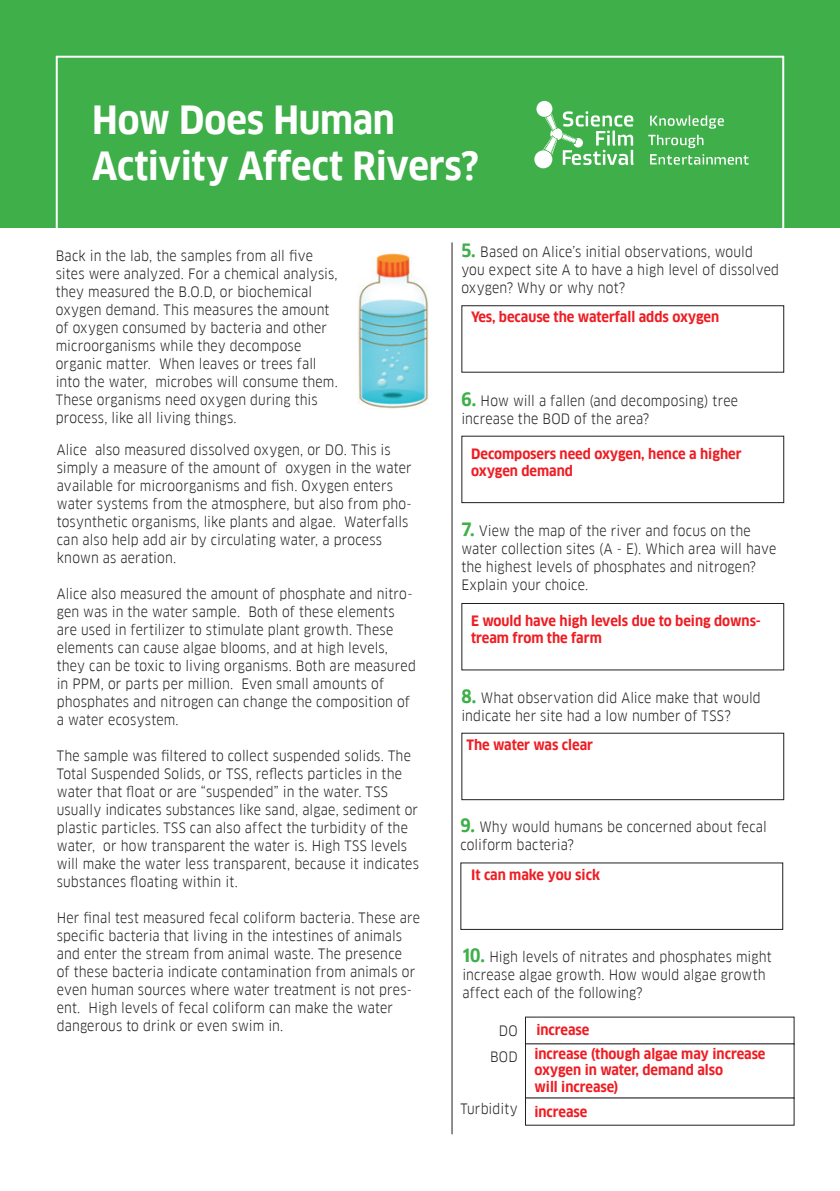
<style>
.page{position:relative;width:840px;height:1191px;background:#fff}
.page>*{position:absolute;margin:0;border:0;box-sizing:border-box;transform-origin:0 0}
.t1{font:700 38px/46px "Goethe FF Clan";letter-spacing:-.005em;color:#fff}
.t2{font:14px/18px "Goethe FF Clan";letter-spacing:.01em;color:#231f20}
.t3{font:700 14px/16.8px "Goethe FF Clan";color:#ee1d23}
.s1{font-weight:700;font-size:18px;color:#3eaf49}
</style>
<div class="page">
<div style="left:0;top:0;width:839px;height:228px;background:#3eaf49"></div>
<div style="left:56px;top:56px;width:727px;height:180px;border:2px solid #fff"></div>
<svg style="left:534px;top:101px;width:214px;height:67px"></svg>
<hr style="left:451px;top:242px;width:1px;height:892px;background:#231f20">
<img style="left:357px;top:253px;width:71px;height:156px">
<div style="left:461px;top:305px;width:322px;height:68px;border:1px solid #231f20"></div>
<div style="left:461px;top:436px;width:322px;height:67px;border:1px solid #231f20"></div>
<div style="left:461px;top:603px;width:322px;height:67px;border:1px solid #231f20"></div>
<div style="left:461px;top:732px;width:322px;height:68px;border:1px solid #231f20"></div>
<div style="left:460px;top:862px;width:322px;height:68px;border:1px solid #231f20"></div>
<h1 class="t1" style="left:92px;top:98px;width:388px">How Does Human<br>Activity Affect Rivers?</h1>
<p class="t2" style="left:56px;top:247px;width:283px">Back in the lab, the samples from all five sites were analyzed. For a chemical analysis, they measured the B.O.D, or biochemical oxygen demand. This measures the amount of oxygen consumed by bacteria and other microorganisms while they decompose organic matter. When leaves or trees fall into the water, microbes will consume them.<br>These organisms need oxygen during this process, like all living things.</p>
<p class="t2" style="left:57px;top:440px;width:356px">Alice also measured dissolved oxygen, or DO. This is simply a measure of the amount of oxygen in the water available for microorganisms and fish. Oxygen enters water systems from the atmosphere, but also from pho&shy;tosynthetic organisms, like plants and algae. Waterfalls can also help add air by circulating water, a process known as aeration.</p>
<p class="t2" style="left:57px;top:584px;width:360px">Alice also measured the amount of phosphate and nitro&shy;gen was in the water sample. Both of these elements are used in fertilizer to stimulate plant growth. These elements can cause algae blooms, and at high levels, they can be toxic to living organisms. Both are measured in PPM, or parts per million. Even small amounts of phosphates and nitrogen can change the composition of a water ecosystem.</p>
<p class="t2" style="left:57px;top:746px;width:363px">The sample was filtered to collect suspended solids. The Total Suspended Solids, or TSS, reflects particles in the water that float or are “suspended” in the water. TSS usually indicates substances like sand, algae, sediment or plastic particles. TSS can also affect the turbidity of the water, or how transparent the water is. High TSS levels will make the water less transparent, because it indicates substances floating within it.</p>
<p class="t2" style="left:57px;top:908px;width:364px">Her final test measured fecal coliform bacteria. These are specific bacteria that living in the intestines of animals and enter the stream from animal waste. The presence<br>of these bacteria indicate contamination from animals or even human sources where water treatment is not pres&shy;ent. High levels of fecal coliform can make the water dangerous to drink or even swim in.</p>
<p class="t2" style="left:461px;top:242px;width:319px"><span class="s1">5.</span> Based on Alice’s initial observations, would you expect site A to have a high level of dissolved oxygen? Why or why not?</p>
<p class="t3" style="left:471px;top:309px;width:249px">Yes, because the waterfall adds oxygen</p>
<p class="t2" style="left:461px;top:391px;width:278px"><span class="s1">6.</span> How will a fallen (and decomposing) tree increase the BOD of the area?</p>
<p class="t3" style="left:471px;top:445px;width:272px">Decomposers need oxygen, hence a higher oxygen demand</p>
<p class="t2" style="left:461px;top:522px;width:316px"><span class="s1">7.</span> View the map of the river and focus on the water collection sites (A - E). Which area will have the highest levels of phosphates and nitrogen?<br>Explain your choice.</p>
<p class="t3" style="left:471px;top:613px;width:291px">E would have high levels due to being downs&shy;tream from the farm</p>
<p class="t2" style="left:461px;top:688px;width:301px"><span class="s1">8.</span> What observation did Alice make that would indicate her site had a low number of TSS?</p>
<p class="t3" style="left:466px;top:736px;width:128px">The water was clear</p>
<p class="t2" style="left:460px;top:818px;width:308px"><span class="s1">9.</span> Why would humans be concerned about fecal coliform bacteria?</p>
<p class="t3" style="left:471px;top:866px;width:130px">It can make you sick</p>
<p class="t2" style="left:462px;top:947px;width:310px"><span class="s1">10.</span> High levels of nitrates and phosphates might increase algae growth. How would algae growth affect each of the following?</p>
<p class="t2" style="left:489px;top:1018px;width:29px;line-height:26px;text-align:right">DO<br>BOD</p>
<p class="t3" style="left:534px;top:1017px;width:232px;line-height:24px">increase<br>increase (though algae may increase</p>
<p class="t3" style="left:534px;top:1062px;width:190px">oxygen in water, demand also will increase)</p>
<p class="t3" style="left:534px;top:1103px;width:55px">increase</p>
<p class="t2" style="left:460px;top:1100px;width:59px">Turbidity</p>
</div>
